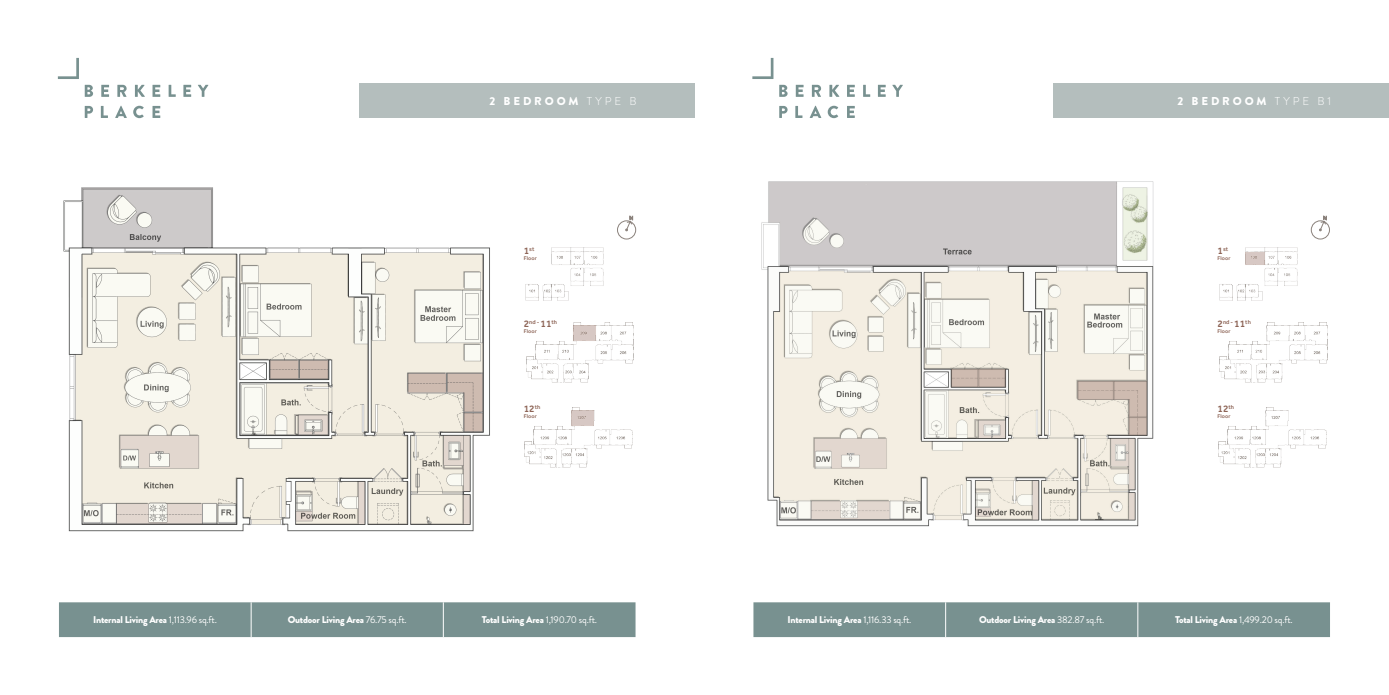
<style>
.page{position:relative;width:1389px;height:695px;background:#fff}
.page>*{position:absolute;margin:0;border:0;box-sizing:border-box;transform-origin:0 0}
.t1{font:900 11.46px "Brandon Grotesque";letter-spacing:.25em;color:#fff}
.t2{font:500 10.15px "Effra";color:#8d6456}
.t3{font:900 9.8px "Brandon Grotesque";letter-spacing:-.02em;color:#fff}
.t4{font:500 5.86px "Effra";color:#8d6456}
.t5{font:500 5.51px "Effra";letter-spacing:.02em;color:#8d6456}
.s1{font-weight:300}
.s2{font-size:10.15px}
.s3{font-weight:400}
</style>
<div class="page">
<svg style="left:85px;top:85px;width:8px;height:12px"></svg>
<svg style="left:101px;top:85px;width:8px;height:12px"></svg>
<svg style="left:117px;top:85px;width:10px;height:12px"></svg>
<svg style="left:135px;top:85px;width:10px;height:12px"></svg>
<svg style="left:153px;top:85px;width:7px;height:12px"></svg>
<svg style="left:169px;top:85px;width:7px;height:12px"></svg>
<svg style="left:183px;top:85px;width:8px;height:12px"></svg>
<svg style="left:198px;top:85px;width:10px;height:12px"></svg>
<svg style="left:85px;top:106px;width:8px;height:12px"></svg>
<svg style="left:101px;top:106px;width:7px;height:12px"></svg>
<svg style="left:115px;top:106px;width:12px;height:12px"></svg>
<svg style="left:133px;top:106px;width:11px;height:12px"></svg>
<svg style="left:153px;top:106px;width:7px;height:12px"></svg>
<svg style="left:58px;top:58px;width:21px;height:21px"></svg>
<div style="left:359px;top:83px;width:335px;height:35px;background:#b4bebd"></div>
<div style="left:59px;top:602px;width:577px;height:35px;background:#789190"></div>
<hr style="left:443px;top:602px;width:1px;height:35px;background:#fff">
<hr style="left:251px;top:602px;width:1px;height:35px;background:#fff">
<div style="left:753px;top:602px;width:577px;height:35px;background:#789190"></div>
<hr style="left:1137px;top:602px;width:1px;height:35px;background:#fff">
<hr style="left:945px;top:602px;width:1px;height:35px;background:#fff">
<svg style="left:779px;top:85px;width:9px;height:12px"></svg>
<svg style="left:796px;top:85px;width:8px;height:12px"></svg>
<svg style="left:812px;top:85px;width:9px;height:12px"></svg>
<svg style="left:829px;top:85px;width:10px;height:12px"></svg>
<svg style="left:847px;top:85px;width:8px;height:12px"></svg>
<svg style="left:863px;top:85px;width:7px;height:12px"></svg>
<svg style="left:878px;top:85px;width:8px;height:12px"></svg>
<svg style="left:892px;top:85px;width:11px;height:12px"></svg>
<svg style="left:779px;top:106px;width:9px;height:12px"></svg>
<svg style="left:795px;top:106px;width:7px;height:12px"></svg>
<svg style="left:810px;top:106px;width:11px;height:12px"></svg>
<svg style="left:828px;top:106px;width:10px;height:12px"></svg>
<svg style="left:847px;top:106px;width:8px;height:12px"></svg>
<svg style="left:752px;top:58px;width:21px;height:21px"></svg>
<div style="left:1053px;top:83px;width:336px;height:35px;background:#b4bebd"></div>
<img style="left:63px;top:187px;width:427px;height:345px">
<img style="left:761px;top:181px;width:393px;height:346px">
<svg style="left:617px;top:216px;width:19px;height:23px"></svg>
<img style="left:525px;top:247px;width:79px;height:54px">
<img style="left:526px;top:322px;width:108px;height:60px">
<img style="left:525px;top:407px;width:107px;height:60px">
<svg style="left:573px;top:326px;width:23px;height:15px"></svg>
<svg style="left:572px;top:410px;width:22px;height:16px"></svg>
<svg style="left:1311px;top:216px;width:19px;height:23px"></svg>
<img style="left:1219px;top:247px;width:79px;height:54px">
<img style="left:1220px;top:322px;width:107px;height:60px">
<img style="left:1219px;top:407px;width:107px;height:60px">
<svg style="left:1245px;top:252px;width:20px;height:13px"></svg>
<p class="t1" style="left:490px;top:93px;width:149px">2 BEDROOM <span class="s1">TYPE B</span></p>
<p class="t1" style="left:1177px;top:93px;width:155px">2 BEDROOM <span class="s1">TYPE B1</span></p>
<p class="t4" style="left:524px;top:245px;width:12px"><span class="s2">1</span>st</p>
<p class="t5" style="left:524px;top:255px;width:15px">Floor</p>
<p class="t4" style="left:1218px;top:245px;width:12px"><span class="s2">1</span>st</p>
<p class="t5" style="left:1218px;top:255px;width:15px">Floor</p>
<p class="t4" style="left:524px;top:318px;width:35px"><span class="s2">2</span>nd - <span class="s2">11</span>th</p>
<p class="t5" style="left:524px;top:328px;width:15px">Floor</p>
<p class="t4" style="left:1218px;top:318px;width:35px"><span class="s2">2</span>nd - <span class="s2">11</span>th</p>
<p class="t5" style="left:1218px;top:328px;width:15px">Floor</p>
<p class="t2" style="left:524px;top:403px;width:18px">12<sup>th</sup></p>
<p class="t5" style="left:524px;top:413px;width:15px">Floor</p>
<p class="t2" style="left:1218px;top:403px;width:18px">12<sup>th</sup></p>
<p class="t5" style="left:1218px;top:413px;width:15px">Floor</p>
<p class="t3" style="left:93px;top:612px;width:125px">Internal Living Area <span class="s3">1,113.96 sq.ft.</span></p>
<p class="t3" style="left:288px;top:612px;width:121px">Outdoor Living Area <span class="s3">76.75 sq.ft.</span></p>
<p class="t3" style="left:482px;top:612px;width:117px">Total Living Area <span class="s3">1,190.70 sq.ft.</span></p>
<p class="t3" style="left:788px;top:612px;width:125px">Internal Living Area <span class="s3">1,116.33 sq.ft.</span></p>
<p class="t3" style="left:979px;top:612px;width:127px">Outdoor Living Area <span class="s3">382.87 sq.ft.</span></p>
<p class="t3" style="left:1175px;top:612px;width:119px">Total Living Area <span class="s3">1,499.20 sq.ft.</span></p>
</div>
